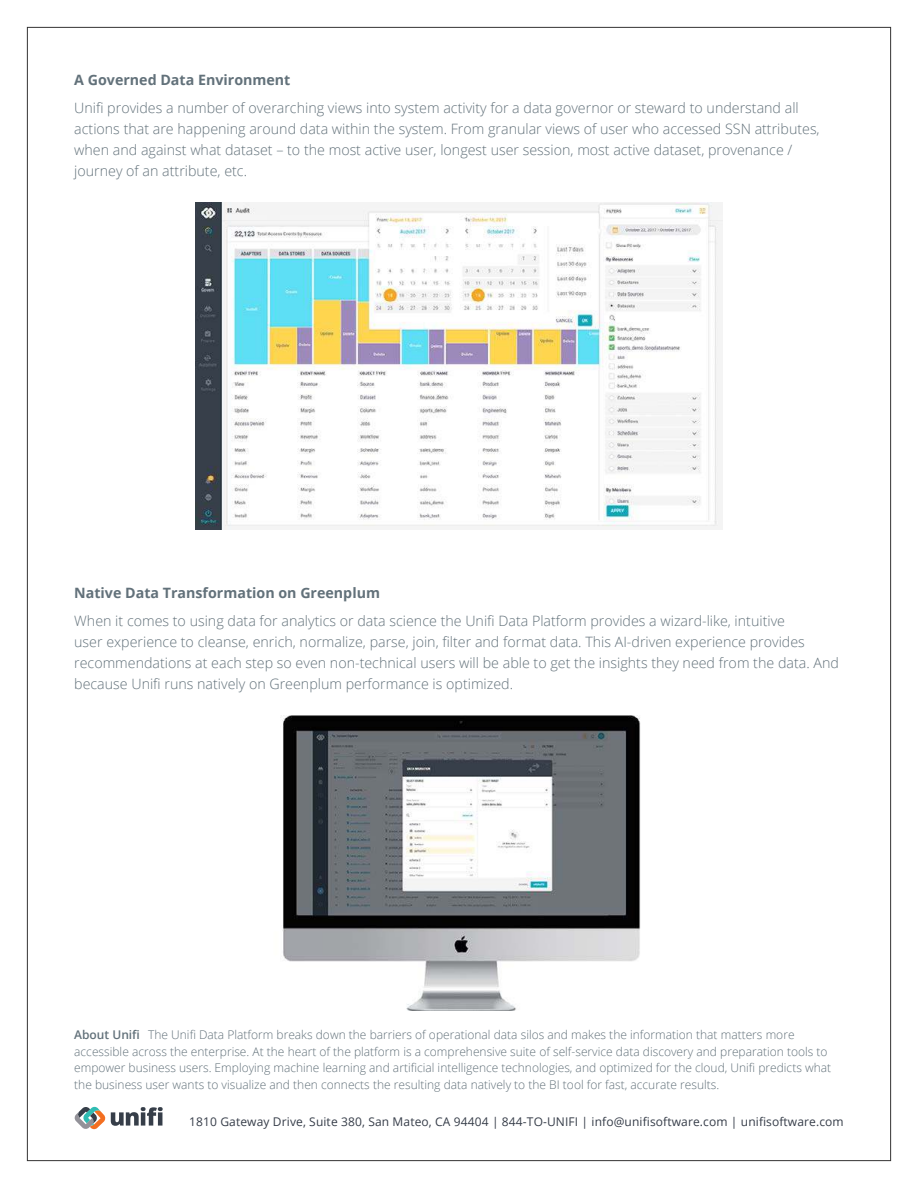
<style>
.page{position:relative;width:918px;height:1188px;background:#fff}
.page>*{position:absolute;margin:0;border:0;box-sizing:border-box;transform-origin:0 0}
.t1{font:300 14.25px/21px "Open Sans";color:#62717a}
.t2{font:700 14.25px "Open Sans";color:#62717a}
.t3{font:300 12px/16.5px "Open Sans";color:#62717a}
.t4{font:12px "Open Sans";letter-spacing:.01em;color:#363d49}
.s1{font-weight:600}
</style>
<div class="page">
<svg style="left:74px;top:1106px;width:89px;height:24px"></svg>
<img style="left:280px;top:716px;width:361px;height:295px">
<img style="left:196px;top:202px;width:526px;height:328px">
<p class="t2" style="left:74px;top:74px;width:218px">A Governed Data Environment</p>
<p class="t1" style="left:74px;top:97px;width:747px">Unifi provides a number of overarching views into system activity for a data governor or steward to understand all actions that are happening around data within the system. From granular views of user who accessed SSN attributes, when and against what dataset – to the most active user, longest user session, most active dataset, provenance / journey of an attribute, etc.</p>
<p class="t2" style="left:74px;top:587px;width:307px">Native Data Transformation on Greenplum</p>
<p class="t1" style="left:74px;top:610px;width:766px">When it comes to using data for analytics or data science the Unifi Data Platform provides a wizard-like, intuitive<br>user experience to cleanse, enrich, normalize, parse, join, filter and format data. This AI-driven experience provides recommendations at each step so even non-technical users will be able to get the insights they need from the data. And because Unifi runs natively on Greenplum performance is optimized.</p>
<p class="t3" style="left:74px;top:1026px;width:758px"><span class="s1">About Unifi</span> The Unifi Data Platform breaks down the barriers of operational data silos and makes the information that matters more accessible across the enterprise. At the heart of the platform is a comprehensive suite of self-service data discovery and preparation tools to empower business users. Employing machine learning and artificial intelligence technologies, and optimized for the cloud, Unifi predicts what the business user wants to visualize and then connects the resulting data natively to the BI tool for fast, accurate results.</p>
<p class="t4" style="left:189px;top:1117px;width:656px">1810 Gateway Drive, Suite 380, San Mateo, CA 94404 | 844-to-unifi | info@unifisoftware.com | unifisoftware.com</p>
</div>
